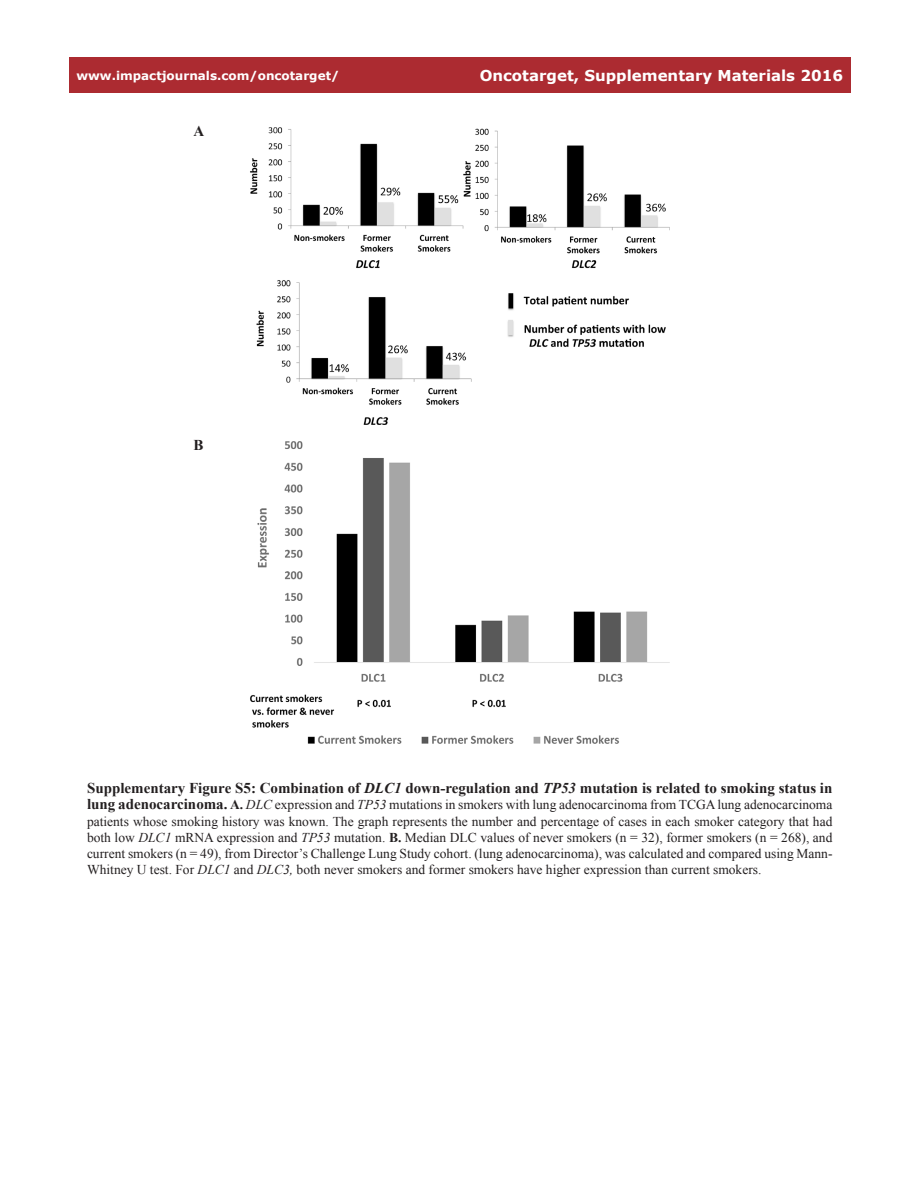
<style>
.page{position:relative;width:918px;height:1188px;background:#fff}
.page>*{position:absolute;margin:0;border:0;box-sizing:border-box;transform-origin:0 0}
.TableText_ind{font:700 15px "Times New Roman";color:#231f20}
.t1{font:700 15px "Verdana";color:#fff}
.t2{font:13.5px/16.2px "Times New Roman";color:#231f20;text-align:justify}
.t3{font:700 12px "Verdana";color:#fff}
.s1{font-style:italic}
.s2{font-weight:700;font-size:15px}
.s3{font-weight:700}
</style>
<div class="page">
<div style="left:69px;top:57px;width:781px;height:36px;background:#ac2b31"></div>
<img style="left:250px;top:127px;width:420px;height:297px">
<img style="left:250px;top:441px;width:420px;height:303px">
<p class="t3" style="left:76px;top:67px;width:264px">www.impactjournals.com/oncotarget/</p>
<p class="t1" style="left:480px;top:65px;width:365px">Oncotarget, Supplementary Materials 2016</p>
<p class="TableText_ind" style="left:194px;top:121px;width:12px">A</p>
<p class="TableText_ind" style="left:194px;top:434px;width:12px">B</p>
<p class="TableText_ind" style="left:87px;top:778px;width:747px">Supplementary Figure S5: Combination of <span class="s1">DLC1</span> down-regulation and <span class="s1">TP53</span> mutation is related to smoking status in</p>
<p class="t2" style="left:87px;top:797px;width:747px"><span class="s2">lung adenocarcinoma.</span> <span class="s3">A.</span> <span class="s1">DLC</span> expression and <span class="s1">TP53</span> mutations in smokers with lung adenocarcinoma from TCGA lung adenocarcinoma patients whose smoking history was known. The graph represents the number and percentage of cases in each smoker category that had both low <span class="s1">DLC1</span> mRNA expression and <span class="s1">TP53</span> mutation. <span class="s3">B.</span> Median DLC values of never smokers (n = 32), former smokers (n = 268), and current smokers (n = 49), from Director’s Challenge Lung Study cohort. (lung adenocarcinoma), was calculated and compared using Mann-Whitney U test. For <span class="s1">DLC1</span> and <span class="s1">DLC3,</span> both never smokers and former smokers have higher expression than current smokers.</p>
</div>
